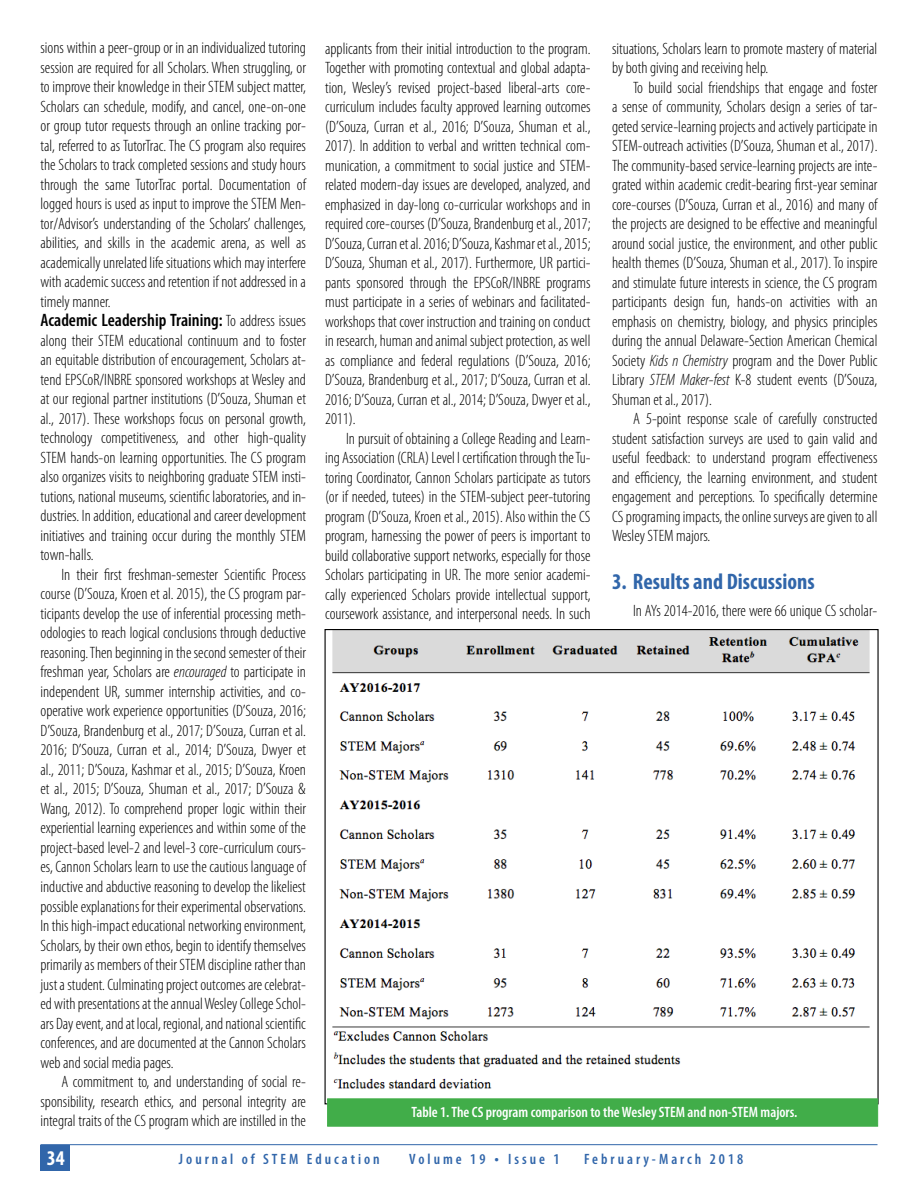
<style>
.page{position:relative;width:918px;height:1188px;background:#fff}
.page>*{position:absolute;margin:0;border:0;box-sizing:border-box;transform-origin:0 0}
.t1{font:700 condensed 22.5px "Myriad Pro";color:#3166aa}
.t2{font:700 condensed 21px "Myriad Pro";color:#fff}
.t3{font:600 condensed 18px "Myriad Pro";color:#000}
.t4{font:300 condensed 16.5px/19.5px "Myriad Pro";color:#000;text-align:justify}
.t5{font:600 condensed 15px "Myriad Pro";color:#fff}
.t6{font:600 condensed 15px "Myriad Pro";letter-spacing:.2em;color:#3166aa}
.s1{font-weight:300;font-size:16.5px}
.s2{font-style:italic}
.s3{font-size:16.5px}
</style>
<div class="page">
<hr style="left:40px;top:1144px;width:838px;height:1px;background:#3166aa">
<div style="left:40px;top:1145px;width:30px;height:26px;background:#3166aa"></div>
<img style="left:332px;top:631px;width:538px;height:458px">
<div style="left:327px;top:1098px;width:551px;height:29px;background:#41ad49;border:1px solid #41ad49"></div>
<p class="t4" style="left:40px;top:38px;width:267px">sions within a peer-group or in an individualized tutoring session are required for all Scholars. When struggling, or to improve their knowledge in their STEM subject matter, Scholars can schedule, modify, and cancel, one-on-one or group tutor requests through an online tracking por&shy;tal, referred to as TutorTrac. The CS program also requires the Scholars to track completed sessions and study hours through the same TutorTrac portal. Documentation of logged hours is used as input to improve the STEM Men&shy;tor/Advisor’s understanding of the Scholars’ challenges, abilities, and skills in the academic arena, as well as academically unrelated life situations which may interfere with academic success and retention if not addressed in a timely manner.</p>
<p class="t3" style="left:40px;top:309px;width:267px">Academic Leadership Training: <span class="s1">To address issues</span></p>
<p class="t4" style="left:41px;top:331px;width:267px">along their STEM educational continuum and to foster an equitable distribution of encouragement, Scholars at&shy;tend EPSCoR/INBRE sponsored workshops at Wesley and at our regional partner institutions (D’Souza, Shuman et al., 2017). These workshops focus on personal growth, technology competitiveness, and other high-quality STEM hands-on learning opportunities. The CS program also organizes visits to neighboring graduate STEM insti&shy;tutions, national museums, scientific laboratories, and in&shy;dustries. In addition, educational and career development initiatives and training occur during the monthly STEM town-halls.</p>
<p class="t4" style="left:41px;top:565px;width:267px;text-indent:21px">In their first freshman-semester Scientific Process course (D’Souza, Kroen et al. 2015), the CS program par&shy;ticipants develop the use of inferential processing meth&shy;odologies to reach logical conclusions through deductive reasoning. Then beginning in the second semester of their freshman year, Scholars are <span class="s2">encouraged</span> to participate in independent UR, summer internship activities, and co&shy;operative work experience opportunities (D’Souza, 2016; D’Souza, Brandenburg et al., 2017; D’Souza, Curran et al.<br>2016; D’Souza, Curran et al., 2014; D’Souza, Dwyer et al., 2011; D’Souza, Kashmar et al., 2015; D’Souza, Kroen et al., 2015; D’Souza, Shuman et al., 2017; D’Souza &amp; Wang, 2012). To comprehend proper logic within their experiential learning experiences and within some of the project-based level-2 and level-3 core-curriculum cours&shy;es, Cannon Scholars learn to use the cautious language of inductive and abductive reasoning to develop the likeliest possible explanations for their experimental observations.<br>In this high-impact educational networking environment, Scholars, by their own ethos, begin to identify themselves primarily as members of their STEM discipline rather than just a student. Culminating project outcomes are celebrat&shy;ed with presentations at the annual Wesley College Schol&shy;ars Day event, and at local, regional, and national scientific conferences, and are documented at the Cannon Scholars web and social media pages.</p>
<p class="t4" style="left:41px;top:1072px;width:267px;text-indent:21px">A commitment to, and understanding of social re&shy;sponsibility, research ethics, and personal integrity are integral traits of the CS program which are instilled in the</p>
<p class="t4" style="left:325px;top:38px;width:267px">applicants from their initial introduction to the program.<br>Together with promoting contextual and global adapta&shy;tion, Wesley’s revised project-based liberal-arts core&shy;curriculum includes faculty approved learning outcomes (D’Souza, Curran et al., 2016; D’Souza, Shuman et al., 2017). In addition to verbal and written technical com&shy;munication, a commitment to social justice and STEM&shy;related modern-day issues are developed, analyzed, and emphasized in day-long co-curricular workshops and in required core-courses (D’Souza, Brandenburg et al., 2017; D’Souza, Curran et al. 2016; D’Souza, Kashmar et al., 2015; D’Souza, Shuman et al., 2017). Furthermore, UR partici&shy;pants sponsored through the EPSCoR/INBRE programs must participate in a series of webinars and facilitated&shy;workshops that cover instruction and training on conduct in research, human and animal subject protection, as well as compliance and federal regulations (D’Souza, 2016; D’Souza, Brandenburg et al., 2017; D’Souza, Curran et al.<br>2016; D’Souza, Curran et al., 2014; D’Souza, Dwyer et al., 2011).</p>
<p class="t4" style="left:325px;top:428px;width:267px;text-indent:21px">In pursuit of obtaining a College Reading and Learn&shy;ing Association (CRLA) Level I certification through the Tu&shy;toring Coordinator, Cannon Scholars participate as tutors (or if needed, tutees) in the STEM-subject peer-tutoring program (D’Souza, Kroen et al., 2015). Also within the CS program, harnessing the power of peers is important to build collaborative support networks, especially for those Scholars participating in UR. The more senior academi&shy;cally experienced Scholars provide intellectual support, coursework assistance, and interpersonal needs. In such</p>
<p class="t4" style="left:612px;top:38px;width:267px">situations, Scholars learn to promote mastery of material by both giving and receiving help.</p>
<p class="t4" style="left:612px;top:77px;width:267px;text-indent:21px">To build social friendships that engage and foster a sense of community, Scholars design a series of tar&shy;geted service-learning projects and actively participate in STEM-outreach activities (D’Souza, Shuman et al., 2017).<br>The community-based service-learning projects are inte&shy;grated within academic credit-bearing first-year seminar core-courses (D’Souza, Curran et al., 2016) and many of the projects are designed to be effective and meaningful around social justice, the environment, and other public health themes (D’Souza, Shuman et al., 2017). To inspire and stimulate future interests in science, the CS program participants design fun, hands-on activities with an emphasis on chemistry, biology, and physics principles during the annual Delaware-Section American Chemical Society <span class="s2">Kids n Chemistry</span> program and the Dover Public Library <span class="s2">STEM Maker-fest</span> K-8 student events (D’Souza, Shuman et al., 2017).</p>
<p class="t4" style="left:612px;top:409px;width:267px;text-indent:21px">A 5-point response scale of carefully constructed student satisfaction surveys are used to gain valid and useful feedback: to understand program effectiveness and efficiency, the learning environment, and student engagement and perceptions. To specifically determine CS programing impacts, the online surveys are given to all Wesley STEM majors.</p>
<h1 class="t1" style="left:612px;top:567px;width:204px">3. Results and Discussions</h1>
<p class="t4" style="left:633px;top:601px;width:246px">In AYs 2014-2016, there were 66 unique CS scholar-</p>
<p class="t5" style="left:411px;top:1103px;width:387px">Table 1. The CS program comparison to the Wesley STEM and non-STEM majors.</p>
<p class="t2" style="left:47px;top:1145px;width:19px">34</p>
<p class="t6" style="left:179px;top:1150px;width:202px">Journal of STEM Education</p>
<p class="t6" style="left:409px;top:1150px;width:152px">Volume 19 <span class="s3">•</span> Issue 1</p>
<p class="t6" style="left:584px;top:1150px;width:161px">February-March 2018</p>
</div>
